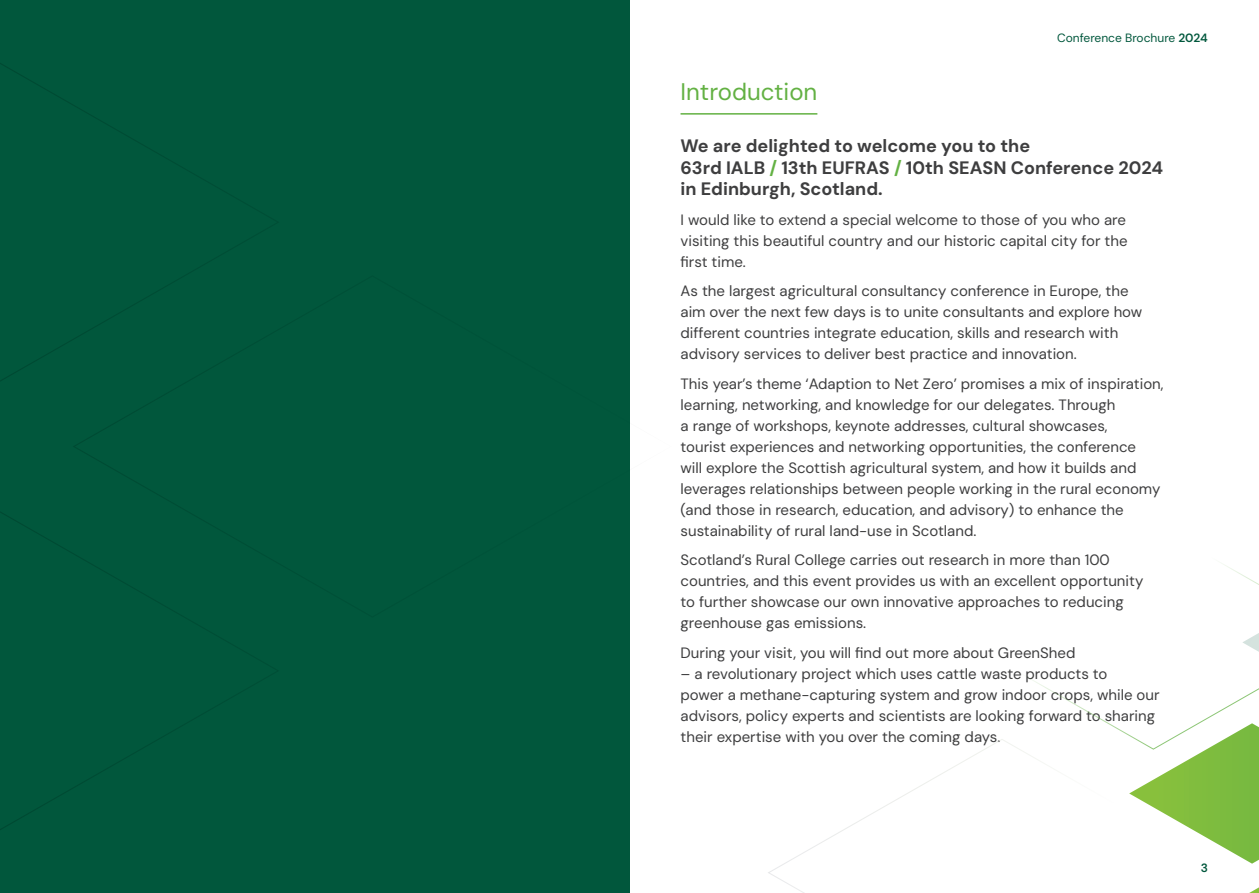
<style>
.page{position:relative;width:1259px;height:893px;background:#fff}
.page>*{position:absolute;margin:0;border:0;box-sizing:border-box;transform-origin:0 0}
.t1{font:24px "DM Sans";color:#63b143}
.t2{font:700 18px/21.6px "DM Sans";color:#3e3e3f}
.t3{font:15px/21px "DM Sans";color:#3e3e3f}
.t4{font:12px "DM Sans";color:#01573c}
.t5{font:600 12px "DM Sans";color:#01573c}
.s1{font-weight:600}
.s2{color:#63b143}
</style>
<div class="page">
<hr style="left:680px;top:113px;width:137px;height:2px;background:#63b143">
<div style="left:0;top:0;width:629px;height:893px;background:#01573c"></div>
<svg style="left:768px;top:750px;width:277px;height:143px"></svg>
<svg style="left:1249px;top:887px;width:10px;height:6px"></svg>
<svg style="left:1129px;top:564px;width:130px;height:300px"></svg>
<p class="t4" style="left:1057px;top:30px;width:152px">Conference Brochure <span class="s1">2024</span></p>
<p class="t1" style="left:680px;top:77px;width:138px">Introduction</p>
<p class="t2" style="left:680px;top:135px;width:484px">We are delighted to welcome you to the<br>63rd IALB <span class="s2">/</span> 13th EUFRAS <span class="s2">/</span> 10th SEASN Conference 2024 in Edinburgh, Scotland.</p>
<p class="t3" style="left:680px;top:209px;width:449px;text-align:justify">I would like to extend a special welcome to those of you who are visiting this beautiful country and our historic capital city for the first time.</p>
<p class="t3" style="left:680px;top:280px;width:463px">As the largest agricultural consultancy conference in Europe, the aim over the next few days is to unite consultants and explore how different countries integrate education, skills and research with advisory services to deliver best practice and innovation.</p>
<p class="t3" style="left:680px;top:373px;width:484px">This year’s theme ‘Adaption to Net Zero’ promises a mix of inspiration, learning, networking, and knowledge for our delegates. Through<br>a range of workshops, keynote addresses, cultural showcases,<br>tourist experiences and networking opportunities, the conference<br>will explore the Scottish agricultural system, and how it builds and leverages relationships between people working in the rural economy (and those in research, education, and advisory) to enhance the sustainability of rural land-use in Scotland.</p>
<p class="t3" style="left:680px;top:549px;width:464px">Scotland’s Rural College carries out research in more than 100 countries, and this event provides us with an excellent opportunity to further showcase our own innovative approaches to reducing greenhouse gas emissions.</p>
<p class="t3" style="left:680px;top:642px;width:396px">During your visit, you will find out more about GreenShed</p>
<p class="t3" style="left:680px;top:663px;width:480px">– a revolutionary project which uses cattle waste products to<br>power a methane-capturing system and grow indoor crops, while our advisors, policy experts and scientists are looking forward to sharing their expertise with you over the coming days.</p>
<p class="t5" style="left:1200px;top:860px;width:9px">3</p>
</div>
